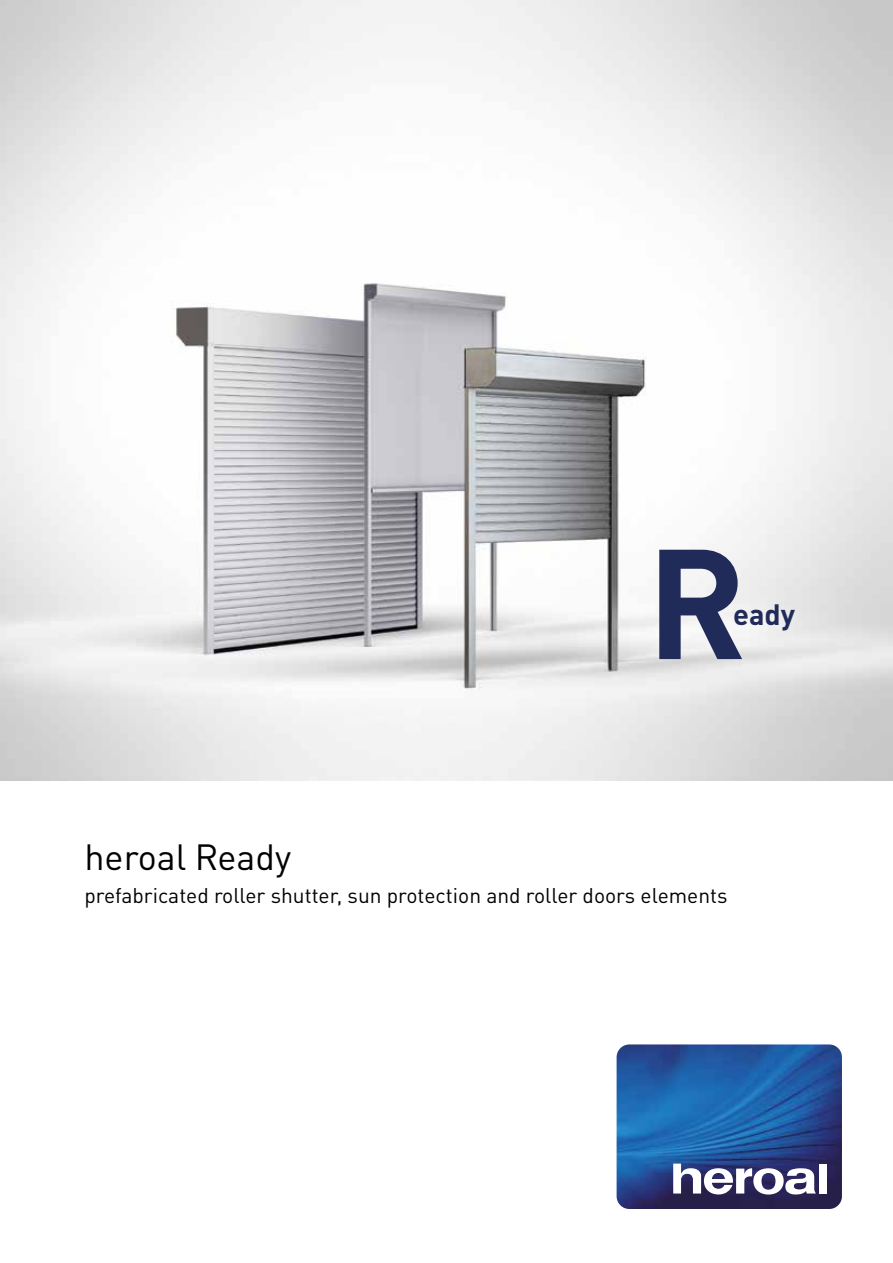
<style>
.page{position:relative;width:893px;height:1263px;background:#fff}
.page>*{position:absolute;margin:0;border:0;box-sizing:border-box;transform-origin:0 0}
.t1{font:700 153.6px "DIN Pro";color:#212b59}
.t2{font:36px "DIN Pro";color:#000}
.t3{font:700 29.1px "DIN Pro";color:#212b59}
.t4{font:21px "DIN Pro";color:#000}
</style>
<div class="page">
<img style="left:617px;top:1044px;width:225px;height:165px">
<div style="left:819px;top:1163px;width:8px;height:30px;background:#fff"></div>
<svg style="left:673px;top:1163px;width:143px;height:31px"></svg>
<img style="left:0;top:0;width:893px;height:781px">
<h1 class="t1" style="left:646px;top:475px;width:102px">R</h1>
<h3 class="t3" style="left:733px;top:590px;width:64px">eady</h3>
<h2 class="t2" style="left:84px;top:829px;width:208px">heroal Ready</h2>
<p class="t4" style="left:84px;top:879px;width:645px">prefabricated roller shutter, sun protection and roller doors elements</p>
</div>
